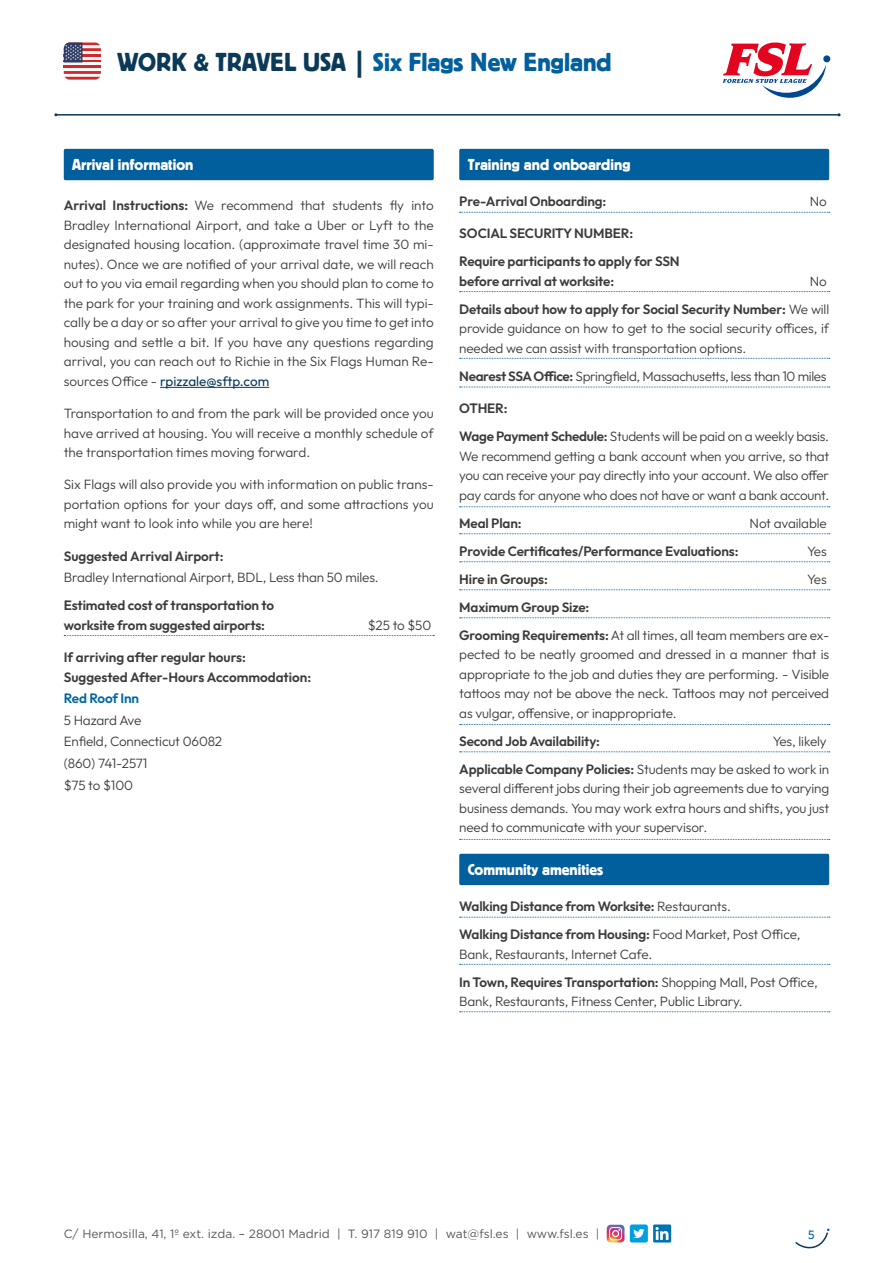
<style>
.page{position:relative;width:893px;height:1263px;background:#fff}
.page>*{position:absolute;margin:0;border:0;box-sizing:border-box;transform-origin:0 0}
.t1{font:27px "Black";color:#005f9c}
.t2{font:16.5px "Black";color:#fff}
.t3{font:300 13.5px/19.5px "Outfit";letter-spacing:-.01em;color:#3c3c3b;text-align:justify}
.t4{font:600 13.5px/28px "Outfit";letter-spacing:-.01em;color:#3c3c3b}
.t5{font:600 13.5px "Outfit";letter-spacing:-.01em;color:#00659f}
.t6{font:12px "Gotham";color:#575756}
.t7{font:12px "Outfit";color:#005f9c}
.s1{color:#0b3a59}
.s2{font-weight:600}
.s3{font-weight:400;color:#0b3a59}
.s4{font-weight:300}
</style>
<div class="page">
<div style="left:823px;top:55px;width:7px;height:7px;background:#004992;border-radius:50%"></div>
<svg style="left:723px;top:43px;width:103px;height:55px"></svg>
<hr style="left:64px;top:62px;width:37px;height:3px;background:#f8f8f7">
<hr style="left:64px;top:65px;width:37px;height:3px;background:#d2272b">
<hr style="left:64px;top:68px;width:37px;height:3px;background:#f8f8f7">
<svg style="left:64px;top:71px;width:37px;height:9px"></svg>
<svg style="left:64px;top:43px;width:37px;height:19px"></svg>
<svg style="left:607px;top:1225px;width:17px;height:17px"></svg>
<div style="left:630px;top:1224px;width:18px;height:18px;background:#009fe0;border-radius:2px"></div>
<svg style="left:633px;top:1229px;width:11px;height:9px"></svg>
<svg style="left:653px;top:1224px;width:18px;height:18px"></svg>
<svg style="left:656px;top:1227px;width:12px;height:13px"></svg>
<svg style="left:795px;top:1229px;width:34px;height:20px"></svg>
<hr style="left:56px;top:114px;width:783px;height:2px;background:#0b3a59">
<div style="left:64px;top:149px;width:370px;height:31px;background:#005f9c;border-radius:2px"></div>
<hr style="left:160px;top:387px;width:109px;height:1px;background:#0b3a59">
<svg style="left:64px;top:635px;width:370px;height:1px"></svg>
<div style="left:459px;top:149px;width:370px;height:31px;background:#005f9c;border-radius:2px"></div>
<svg style="left:460px;top:212px;width:370px;height:1px"></svg>
<svg style="left:460px;top:291px;width:370px;height:1px"></svg>
<svg style="left:460px;top:358px;width:370px;height:1px"></svg>
<svg style="left:460px;top:387px;width:370px;height:1px"></svg>
<svg style="left:460px;top:506px;width:370px;height:1px"></svg>
<svg style="left:460px;top:533px;width:370px;height:1px"></svg>
<svg style="left:460px;top:561px;width:370px;height:1px"></svg>
<svg style="left:460px;top:589px;width:370px;height:1px"></svg>
<svg style="left:460px;top:617px;width:370px;height:1px"></svg>
<svg style="left:460px;top:724px;width:370px;height:1px"></svg>
<svg style="left:460px;top:751px;width:370px;height:1px"></svg>
<svg style="left:460px;top:839px;width:370px;height:1px"></svg>
<div style="left:459px;top:854px;width:370px;height:31px;background:#005f9c;border-radius:2px"></div>
<svg style="left:460px;top:917px;width:370px;height:1px"></svg>
<svg style="left:460px;top:964px;width:370px;height:1px"></svg>
<svg style="left:460px;top:1011px;width:370px;height:1px"></svg>
<h1 class="t1" style="left:117px;top:48px;width:496px"><span class="s1">WORK &amp; TRAVEL USA |</span> Six Flags New England</h1>
<p class="t2" style="left:72px;top:155px;width:123px">Arrival information</p>
<p class="t3" style="left:64px;top:196px;width:371px"><span class="s2">Arrival Instructions:</span> We recommend that students fly into Bradley International Airport, and take a Uber or Lyft to the designated housing location. (approximate travel time 30 mi&shy;nutes). Once we are notified of your arrival date, we will reach out to you via email regarding when you should plan to come to the park for your training and work assignments. This will typi&shy;cally be a day or so after your arrival to give you time to get into housing and settle a bit. If you have any questions regarding arrival, you can reach out to Richie in the Six Flags Human Re&shy;sources Office - <span class="s3">rpizzale@sftp.com</span></p>
<p class="t3" style="left:64px;top:404px;width:371px">Transportation to and from the park will be provided once you have arrived at housing. You will receive a monthly schedule of the transportation times moving forward.</p>
<p class="t3" style="left:64px;top:475px;width:371px">Six Flags will also provide you with information on public trans&shy;portation options for your days off, and some attractions you might want to look into while you are here!</p>
<p class="t4" style="left:64px;top:542px;width:161px">Suggested Arrival Airport:</p>
<p class="t3" style="left:64px;top:568px;width:317px">Bradley International Airport, BDL, Less than 50 miles.</p>
<p class="t4" style="left:64px;top:596px;width:212px;line-height:19.5px">Estimated cost of transportation to worksite from suggested airports:</p>
<p class="t3" style="left:368px;top:615px;width:65px">$25 to $50</p>
<p class="t4" style="left:64px;top:647px;width:249px;line-height:19.5px">If arriving after regular hours:<br>Suggested After-Hours Accommodation:</p>
<p class="t5" style="left:64px;top:691px;width:77px">Red Roof Inn</p>
<p class="t3" style="left:64px;top:709px;width:160px;line-height:21.6px;text-align:left">5 Hazard Ave<br>Enfield, Connecticut 06082 (860) 741-2571<br>$75 to $100</p>
<p class="t2" style="left:468px;top:155px;width:164px">Training and onboarding</p>
<p class="t4" style="left:459px;top:187px;width:149px">Pre-Arrival Onboarding:</p>
<p class="t3" style="left:810px;top:192px;width:19px">No</p>
<p class="t4" style="left:459px;top:220px;width:222px">SOCIAL SECURITY NUMBER:<br>Require participants to apply for SSN</p>
<p class="t4" style="left:459px;top:267px;width:156px">before arrival at worksite:</p>
<p class="t4" style="left:459px;top:267px;width:371px;text-align:right"><span class="s4">No<br></span>Details about how to apply for Social Security Number: <span class="s4">We will</span></p>
<p class="t3" style="left:459px;top:319px;width:371px">provide guidance on how to get to the social security offices, if needed we can assist with transportation options.</p>
<p class="t3" style="left:459px;top:366px;width:369px"><span class="s2">Nearest SSA Office:</span> Springfield, Massachusetts, less than 10 miles</p>
<p class="t3" style="left:459px;top:394px;width:371px;line-height:28px"><span class="s2">OTHER:<br>Wage Payment Schedule:</span> Students will be paid on a weekly basis.</p>
<p class="t3" style="left:459px;top:446px;width:371px">We recommend getting a bank account when you arrive, so that you can receive your pay directly into your account. We also offer pay cards for anyone who does not have or want a bank account.</p>
<p class="t4" style="left:459px;top:509px;width:64px">Meal Plan:</p>
<p class="t3" style="left:750px;top:513px;width:79px">Not available</p>
<p class="t4" style="left:459px;top:537px;width:281px">Provide Certificates/Performance Evaluations:</p>
<p class="t3" style="left:807px;top:541px;width:21px">Yes</p>
<p class="t4" style="left:459px;top:565px;width:90px">Hire in Groups:</p>
<p class="t3" style="left:807px;top:569px;width:21px">Yes</p>
<p class="t4" style="left:459px;top:593px;width:371px">Maximum Group Size:<br>Grooming Requirements: <span class="s4">At all times, all team members are ex-</span></p>
<p class="t3" style="left:459px;top:645px;width:371px">pected to be neatly groomed and dressed in a manner that is appropriate to the job and duties they are performing. - Visible tattoos may not be above the neck. Tattoos may not perceived as vulgar, offensive, or inappropriate.</p>
<p class="t4" style="left:459px;top:727px;width:142px">Second Job Availability:</p>
<p class="t3" style="left:459px;top:727px;width:371px;line-height:28px;text-align:right">Yes, likely<br><span class="s2">Applicable Company Policies:</span> Students may be asked to work in</p>
<p class="t3" style="left:459px;top:779px;width:371px">several different jobs during their job agreements due to varying business demands. You may work extra hours and shifts, you just need to communicate with your supervisor.</p>
<p class="t2" style="left:468px;top:860px;width:137px">Community amenities</p>
<p class="t4" style="left:459px;top:892px;width:343px">Walking Distance from Worksite: <span class="s4">Restaurants.<br></span>Walking Distance from Housing: <span class="s4">Food Market, Post Office,</span></p>
<p class="t3" style="left:459px;top:940px;width:360px;line-height:28px">Bank, Restaurants, Internet Cafe.<br><span class="s2">In Town, Requires Transportation:</span> Shopping Mall, Post Office,</p>
<p class="t3" style="left:459px;top:991px;width:285px">Bank, Restaurants, Fitness Center, Public Library.</p>
<p class="t6" style="left:64px;top:1226px;width:537px">C/ Hermosilla, 41, 1º ext. izda. – 28001 Madrid | T. 917 819 910 | wat@fsl.es | www.fsl.es |</p>
<p class="t7" style="left:808px;top:1228px;width:8px">5</p>
</div>
